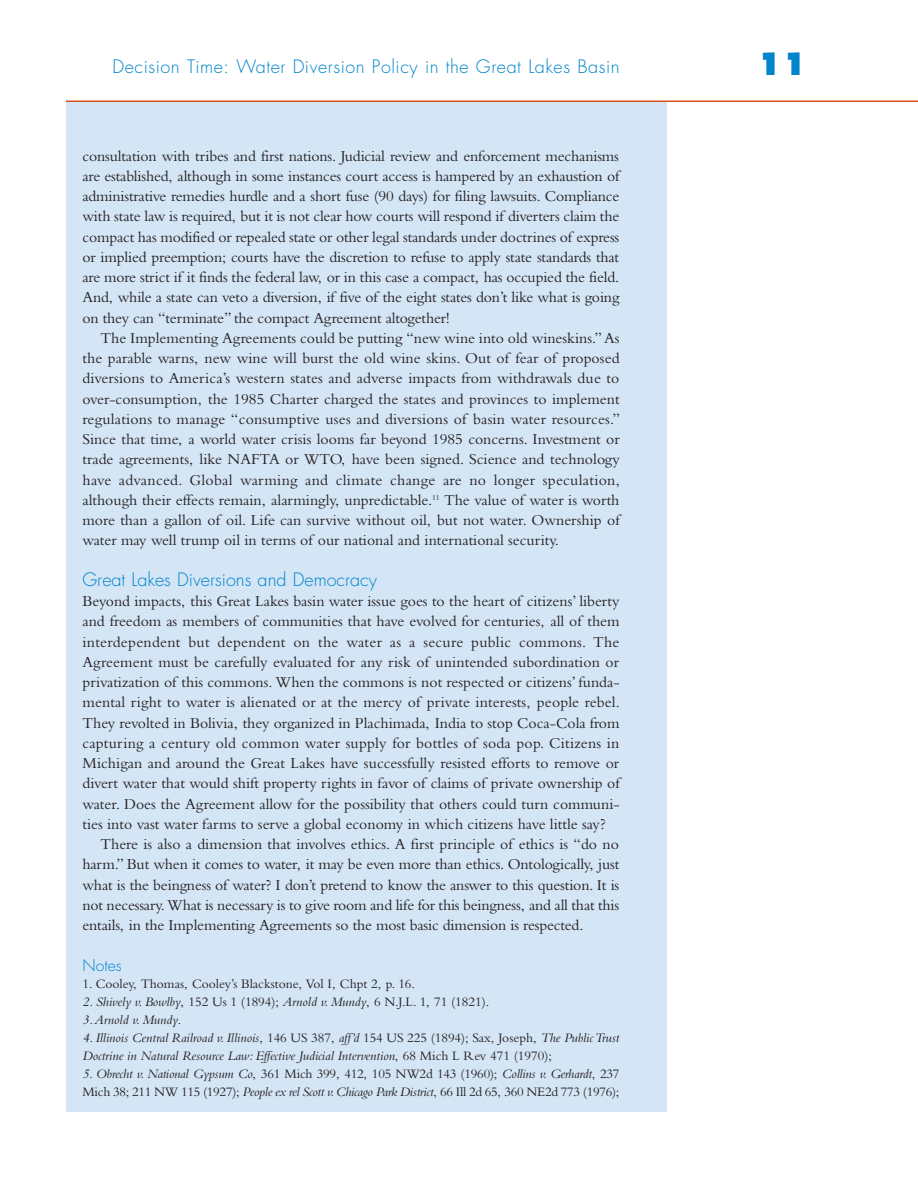
<style>
.page{position:relative;width:918px;height:1188px;background:#fff}
.page>*{position:absolute;margin:0;border:0;box-sizing:border-box;transform-origin:0 0}
.t1{font:800 30px "Futura";color:#0084ca}
.t2{font:300 18px "Futura";letter-spacing:.03em;color:#0084ca}
.t3{font:300 18px "Futura";color:#0084ca}
.t4{font:15.75px/20.2px "Bembo";color:#231f20;text-align:justify}
.t5{font:15.75px "Bembo";letter-spacing:.02em;color:#231f20}
.t6{font:300 15.75px "Futura";color:#0084ca}
.t7{font:italic 13.5px/17.9px "Bembo";color:#231f20}
.t8{font:13.5px/17.9px "Bembo";letter-spacing:-.02em;color:#231f20}
.t9{font:13.5px "Bembo";color:#231f20}
.s1{font-style:normal}
.s2{font-style:italic}
</style>
<div class="page">
<div style="left:66px;top:102px;width:600px;height:1010px;background:#d4e5f5"></div>
<hr style="left:66px;top:100px;width:852px;height:2px;background:#da511d">
<p class="t2" style="left:113px;top:58px;width:509px">Decision Time: Water Diversion Policy in the Great Lakes Basin</p>
<h1 class="t1" style="left:758px;top:50px;width:51px">11</h1>
<p class="t4" style="left:82px;top:147px;width:538px">consultation with tribes and first nations. Judicial review and enforcement mechanisms are established, although in some instances court access is hampered by an exhaustion of administrative remedies hurdle and a short fuse (90 days) for filing lawsuits. Compliance with state law is required, but it is not clear how courts will respond if diverters claim the compact has modified or repealed state or other legal standards under doctrines of express or implied preemption; courts have the discretion to refuse to apply state standards that are more strict if it finds the federal law, or in this case a compact, has occupied the field.<br>And, while a state can veto a diversion, if five of the eight states don’t like what is going on they can “terminate” the compact Agreement altogether!</p>
<p class="t4" style="left:82px;top:329px;width:539px;text-indent:18px">The Implementing Agreements could be putting “new wine into old wineskins.” As the parable warns, new wine will burst the old wine skins. Out of fear of proposed diversions to America’s western states and adverse impacts from withdrawals due to over-consumption, the 1985 Charter charged the states and provinces to implement regulations to manage “consumptive uses and diversions of basin water resources.” Since that time, a world water crisis looms far beyond 1985 concerns. Investment or trade agreements, like NAFTA or WTO, have been signed. Science and technology have advanced. Global warming and climate change are no longer speculation, although their effects remain, alarmingly, unpredictable.<sup>11</sup> The value of water is worth more than a gallon of oil. Life can survive without oil, but not water. Ownership of water may well trump oil in terms of our national and international security.</p>
<p class="t3" style="left:82px;top:571px;width:296px">Great Lakes Diversions and Democracy</p>
<p class="t4" style="left:82px;top:593px;width:539px">Beyond impacts, this Great Lakes basin water issue goes to the heart of citizens’ liberty</p>
<p class="t4" style="left:82px;top:613px;width:539px">and freedom as members of communities that have evolved for centuries, all of them</p>
<p class="t5" style="left:82px;top:636px;width:538px">interdependent but dependent on the water as a secure public commons. The</p>
<p class="t4" style="left:82px;top:653px;width:538px">Agreement must be carefully evaluated for any risk of unintended subordination or</p>
<p class="t4" style="left:82px;top:674px;width:539px">privatization of this commons. When the commons is not respected or citizens’ funda-</p>
<p class="t4" style="left:82px;top:694px;width:539px">mental right to water is alienated or at the mercy of private interests, people rebel.</p>
<p class="t4" style="left:82px;top:714px;width:539px">They revolted in Bolivia, they organized in Plachimada, India to stop Coca-Cola from</p>
<p class="t4" style="left:82px;top:734px;width:538px">capturing a century old common water supply for bottles of soda pop. Citizens in</p>
<p class="t4" style="left:82px;top:755px;width:538px">Michigan and around the Great Lakes have successfully resisted efforts to remove or</p>
<p class="t4" style="left:82px;top:775px;width:539px">divert water that would shift property rights in favor of claims of private ownership of</p>
<p class="t4" style="left:82px;top:795px;width:539px">water. Does the Agreement allow for the possibility that others could turn communi-</p>
<p class="t4" style="left:82px;top:815px;width:525px">ties into vast water farms to serve a global economy in which citizens have little say?</p>
<p class="t4" style="left:101px;top:836px;width:520px">There is also a dimension that involves ethics. A first principle of ethics is “do no</p>
<p class="t4" style="left:82px;top:856px;width:538px">harm.” But when it comes to water, it may be even more than ethics. Ontologically, just</p>
<p class="t4" style="left:82px;top:876px;width:538px">what is the beingness of water? I don’t pretend to know the answer to this question. It is</p>
<p class="t4" style="left:82px;top:896px;width:538px">not necessary. What is necessary is to give room and life for this beingness, and all that this</p>
<p class="t4" style="left:82px;top:917px;width:502px">entails, in the Implementing Agreements so the most basic dimension is respected.</p>
<p class="t6" style="left:82px;top:958px;width:41px">Notes</p>
<p class="t9" style="left:82px;top:980px;width:334px">1. Cooley, Thomas, Cooley’s Blackstone, Vol I, Chpt 2, p. 16.</p>
<p class="t7" style="left:82px;top:994px;width:408px">2. Shively v. Bowlby<span class="s1">, 152 Us 1 (1894);</span> Arnold v. Mundy<span class="s1">, 6 N.J.L. 1, 71 (1821).<br></span>3.Arnold v. Mundy<span class="s1">.</span></p>
<p class="t7" style="left:82px;top:1030px;width:538px">4. Illinois Central Railroad v. Illinois<span class="s1">, 146 US 387,</span> aff’d <span class="s1">154 US 225 (1894); Sax, Joseph,</span> The Public Trust<br>Doctrine in Natural Resource Law: Effective Judicial Intervention<span class="s1">, 68 Mich L Rev 471 (1970);</span></p>
<p class="t8" style="left:82px;top:1066px;width:539px"><span class="s2">5. Obrecht v. National Gypsum Co</span>, 361 Mich 399, 412, 105 NW2d 143 (1960); <span class="s2">Collins v. Gerhardt</span>, 237<br>Mich 38; 211 NW 115 (1927); <span class="s2">People ex rel Scott v.Chicago Park District</span>, 66 Ill 2d 65, 360 NE2d 773 (1976);</p>
</div>
